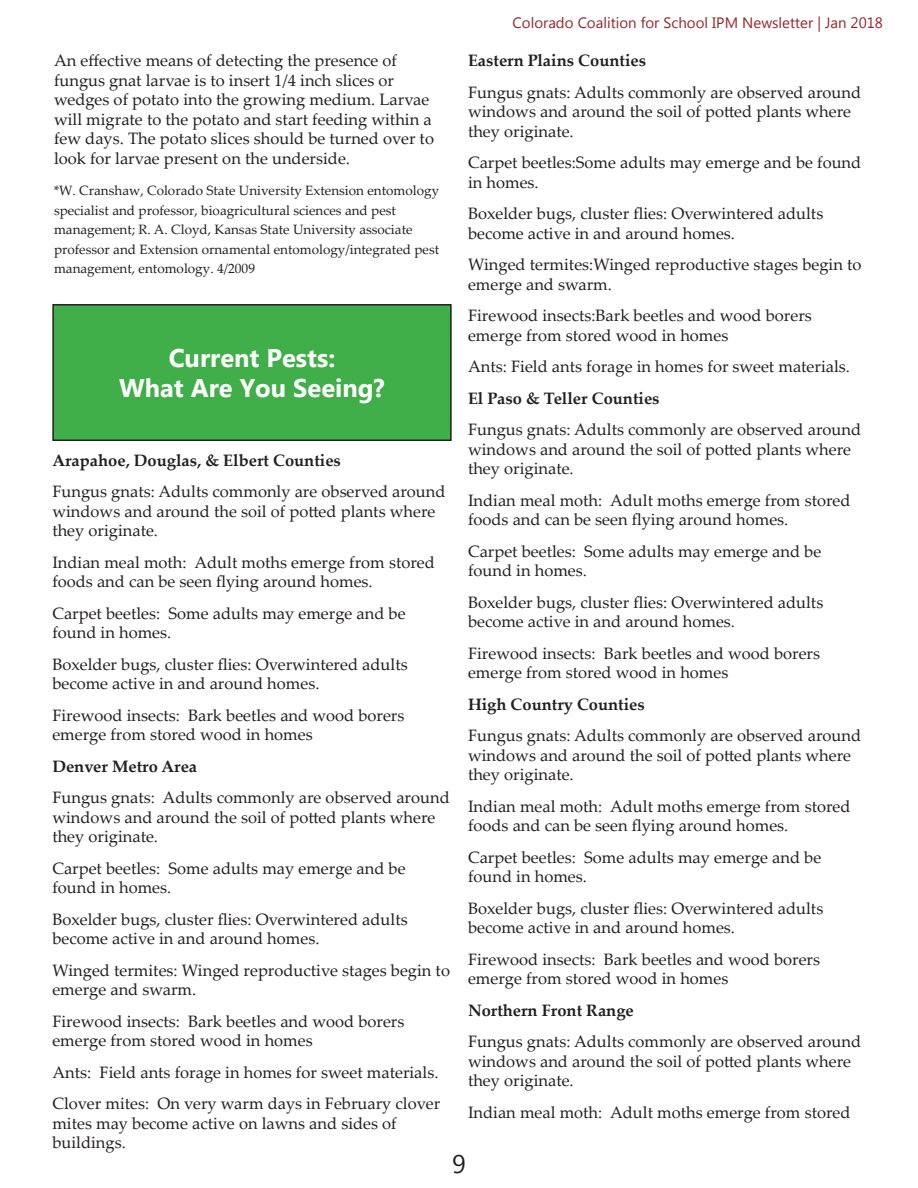
<style>
.page{position:relative;width:918px;height:1188px;background:#fff}
.page>*{position:absolute;margin:0;border:0;box-sizing:border-box;transform-origin:0 0}
.t1{font:700 25.5px "Microsoft New Tai Lue";color:#fff}
.t2{font:25.5px "Microsoft New Tai Lue";color:#231f20}
.t3{font:16.5px/19.5px "Palatino Linotype";color:#231f20}
.t4{font:700 16.5px "Palatino Linotype";color:#231f20}
.t5{font:15px "Microsoft New Tai Lue";color:#94262a}
.t6{font:13.5px/19.5px "Palatino Linotype";color:#231f20}
</style>
<div class="page">
<div style="left:53px;top:305px;width:398px;height:135px;background:#40ae49"></div>
<div style="left:52px;top:304px;width:400px;height:137px;border:2px solid #231f20"></div>
<p class="t3" style="left:54px;top:50px;width:382px">An effective means of detecting the presence of fungus gnat larvae is to insert 1/4 inch slices or wedges of potato into the growing medium. Larvae will migrate to the potato and start feeding within a few days. The potato slices should be turned over to look for larvae present on the underside.</p>
<p class="t6" style="left:54px;top:180px;width:387px">*W. Cranshaw, Colorado State University Extension entomology specialist and professor, bioagricultural sciences and pest management; R. A. Cloyd, Kansas State University associate professor and Extension ornamental entomology/integrated pest management, entomology. 4/2009</p>
<p class="t1" style="left:169px;top:343px;width:168px">Current Pests:</p>
<p class="t1" style="left:119px;top:374px;width:267px">What Are You Seeing?</p>
<p class="t4" style="left:52px;top:448px;width:290px">Arapahoe, Douglas, &amp; Elbert Counties</p>
<p class="t3" style="left:52px;top:481px;width:395px">Fungus gnats: Adults commonly are observed around windows and around the soil of potted plants where they originate.</p>
<p class="t3" style="left:52px;top:552px;width:384px">Indian meal moth: Adult moths emerge from stored foods and can be seen flying around homes.</p>
<p class="t3" style="left:52px;top:603px;width:355px">Carpet beetles: Some adults may emerge and be found in homes.</p>
<p class="t3" style="left:52px;top:654px;width:357px">Boxelder bugs, cluster flies: Overwintered adults become active in and around homes.</p>
<p class="t3" style="left:52px;top:705px;width:354px">Firewood insects: Bark beetles and wood borers emerge from stored wood in homes</p>
<p class="t4" style="left:52px;top:754px;width:146px">Denver Metro Area</p>
<p class="t3" style="left:52px;top:787px;width:399px">Fungus gnats: Adults commonly are observed around windows and around the soil of potted plants where they originate.</p>
<p class="t3" style="left:52px;top:858px;width:355px">Carpet beetles: Some adults may emerge and be found in homes.</p>
<p class="t3" style="left:52px;top:909px;width:357px">Boxelder bugs, cluster flies: Overwintered adults become active in and around homes.</p>
<p class="t3" style="left:52px;top:960px;width:399px">Winged termites: Winged reproductive stages begin to emerge and swarm.</p>
<p class="t3" style="left:52px;top:1011px;width:354px">Firewood insects: Bark beetles and wood borers emerge from stored wood in homes</p>
<p class="t3" style="left:52px;top:1062px;width:388px">Ants: Field ants forage in homes for sweet materials.</p>
<p class="t3" style="left:52px;top:1093px;width:389px">Clover mites: On very warm days in February clover mites may become active on lawns and sides of buildings.</p>
<p class="t5" style="left:513px;top:14px;width:372px">Colorado Coalition for School IPM Newsletter | Jan 2018</p>
<p class="t4" style="left:468px;top:49px;width:180px">Eastern Plains Counties</p>
<p class="t3" style="left:468px;top:82px;width:395px">Fungus gnats: Adults commonly are observed around windows and around the soil of potted plants where they originate.</p>
<p class="t3" style="left:468px;top:152px;width:395px">Carpet beetles:Some adults may emerge and be found in homes.</p>
<p class="t3" style="left:468px;top:203px;width:357px">Boxelder bugs, cluster flies: Overwintered adults become active in and around homes.</p>
<p class="t3" style="left:468px;top:254px;width:395px">Winged termites:Winged reproductive stages begin to emerge and swarm.</p>
<p class="t3" style="left:468px;top:305px;width:345px">Firewood insects:Bark beetles and wood borers emerge from stored wood in homes</p>
<p class="t3" style="left:468px;top:356px;width:384px">Ants: Field ants forage in homes for sweet materials.</p>
<p class="t4" style="left:468px;top:386px;width:193px">El Paso &amp; Teller Counties</p>
<p class="t3" style="left:468px;top:419px;width:395px">Fungus gnats: Adults commonly are observed around windows and around the soil of potted plants where they originate.</p>
<p class="t3" style="left:468px;top:490px;width:384px">Indian meal moth: Adult moths emerge from stored foods and can be seen flying around homes.</p>
<p class="t3" style="left:468px;top:541px;width:355px">Carpet beetles: Some adults may emerge and be found in homes.</p>
<p class="t3" style="left:468px;top:592px;width:357px">Boxelder bugs, cluster flies: Overwintered adults become active in and around homes.</p>
<p class="t3" style="left:468px;top:643px;width:354px">Firewood insects: Bark beetles and wood borers emerge from stored wood in homes</p>
<p class="t4" style="left:468px;top:692px;width:178px">High Country Counties</p>
<p class="t3" style="left:468px;top:725px;width:395px">Fungus gnats: Adults commonly are observed around windows and around the soil of potted plants where they originate.</p>
<p class="t3" style="left:468px;top:796px;width:384px">Indian meal moth: Adult moths emerge from stored foods and can be seen flying around homes.</p>
<p class="t3" style="left:468px;top:847px;width:355px">Carpet beetles: Some adults may emerge and be found in homes.</p>
<p class="t3" style="left:468px;top:898px;width:357px">Boxelder bugs, cluster flies: Overwintered adults become active in and around homes.</p>
<p class="t3" style="left:468px;top:949px;width:354px">Firewood insects: Bark beetles and wood borers emerge from stored wood in homes</p>
<p class="t4" style="left:468px;top:998px;width:167px">Northern Front Range</p>
<p class="t3" style="left:468px;top:1031px;width:395px">Fungus gnats: Adults commonly are observed around windows and around the soil of potted plants where they originate.</p>
<p class="t3" style="left:468px;top:1102px;width:384px">Indian meal moth: Adult moths emerge from stored</p>
<h1 class="t2" style="left:452px;top:1149px;width:15px">9</h1>
</div>
